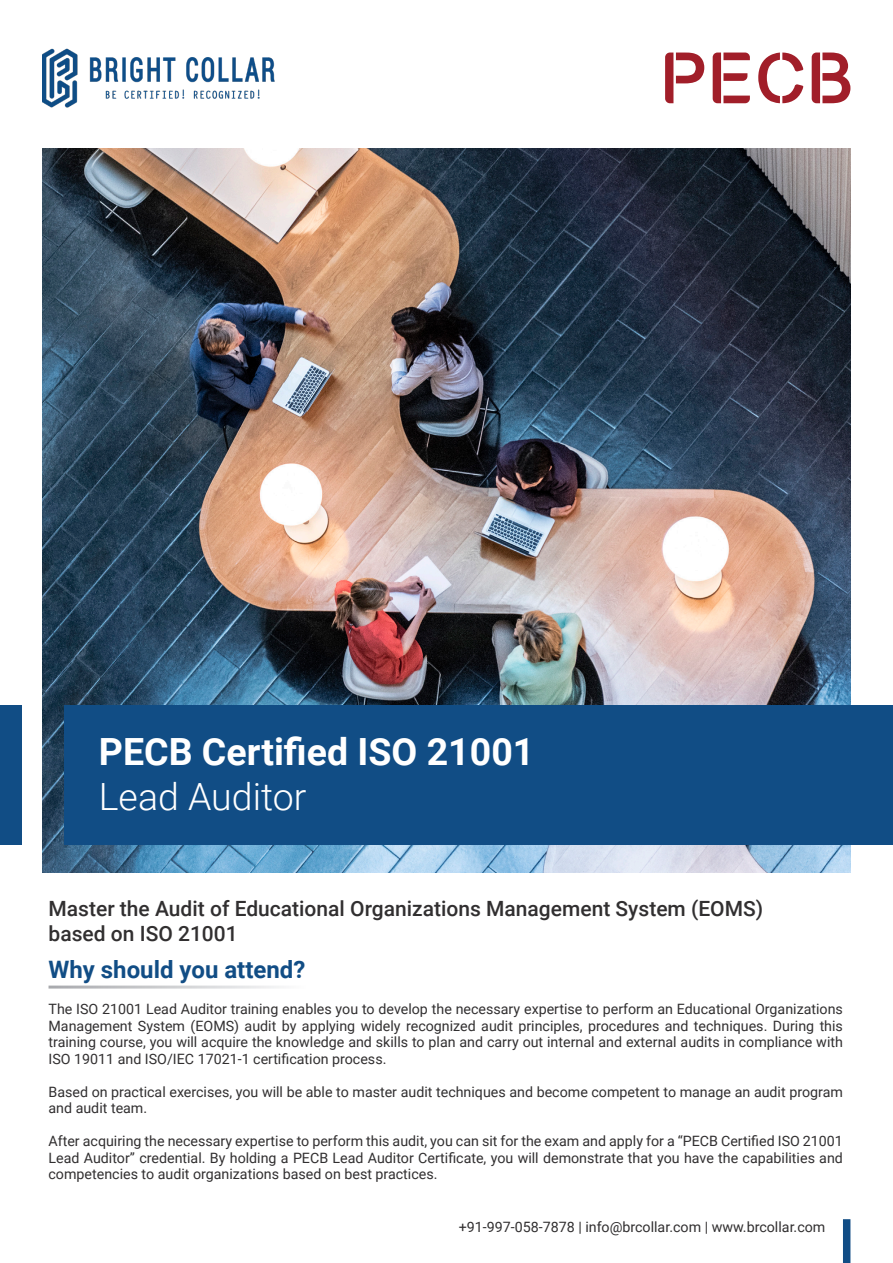
<style>
.page{position:relative;width:893px;height:1263px;background:#fff}
.page>*{position:absolute;margin:0;border:0;box-sizing:border-box;transform-origin:0 0}
.t1{font:700 37.5px "Roboto";color:#fff}
.t2{font:300 37.5px "Roboto";color:#fff}
.t3{font:700 24px "Roboto";color:#114d85}
.t4{font:500 21px/25.2px "Roboto";color:#312f30}
.Bullet_Points{font:14.25px/16.5px "Roboto";color:#312f30;text-align:justify}
</style>
<div class="page">
<img style="left:43px;top:149px;width:807px;height:724px">
<div style="left:65px;top:705px;width:828px;height:139px;background:#114d85"></div>
<div style="left:0;top:705px;width:21px;height:139px;background:#114d85"></div>
<div style="left:843px;top:1219px;width:7px;height:44px;background:#114d85"></div>
<svg style="left:665px;top:53px;width:39px;height:50px"></svg>
<svg style="left:713px;top:53px;width:37px;height:50px"></svg>
<svg style="left:758px;top:53px;width:45px;height:50px"></svg>
<svg style="left:812px;top:53px;width:38px;height:50px"></svg>
<img style="left:43px;top:48px;width:232px;height:60px">
<p class="t1" style="left:99px;top:726px;width:437px">PECB Certified ISO 21001</p>
<p class="t2" style="left:99px;top:771px;width:209px">Lead Auditor</p>
<p class="t4" style="left:49px;top:895px;width:716px">Master the Audit of Educational Organizations Management System (EOMS) based on ISO 21001</p>
<p class="t3" style="left:49px;top:953px;width:258px">Why should you attend?</p>
<p class="Bullet_Points" style="left:49px;top:1000px;width:796px">The ISO 21001 Lead Auditor training enables you to develop the necessary expertise to perform an Educational Organizations Management System (EOMS) audit by applying widely recognized audit principles, procedures and techniques. During this training course, you will acquire the knowledge and skills to plan and carry out internal and external audits in compliance with ISO 19011 and ISO/IEC 17021-1 certification process.</p>
<p class="Bullet_Points" style="left:49px;top:1083px;width:796px">Based on practical exercises, you will be able to master audit techniques and become competent to manage an audit program and audit team.</p>
<p class="Bullet_Points" style="left:49px;top:1132px;width:796px">After acquiring the necessary expertise to perform this audit, you can sit for the exam and apply for a “PECB Certified ISO 21001<br>Lead Auditor” credential. By holding a PECB Lead Auditor Certificate, you will demonstrate that you have the capabilities and competencies to audit organizations based on best practices.</p>
<p class="Bullet_Points" style="left:459px;top:1218px;width:368px">+91-997-058-7878 | info@brcollar.com | www.brcollar.com</p>
</div>
